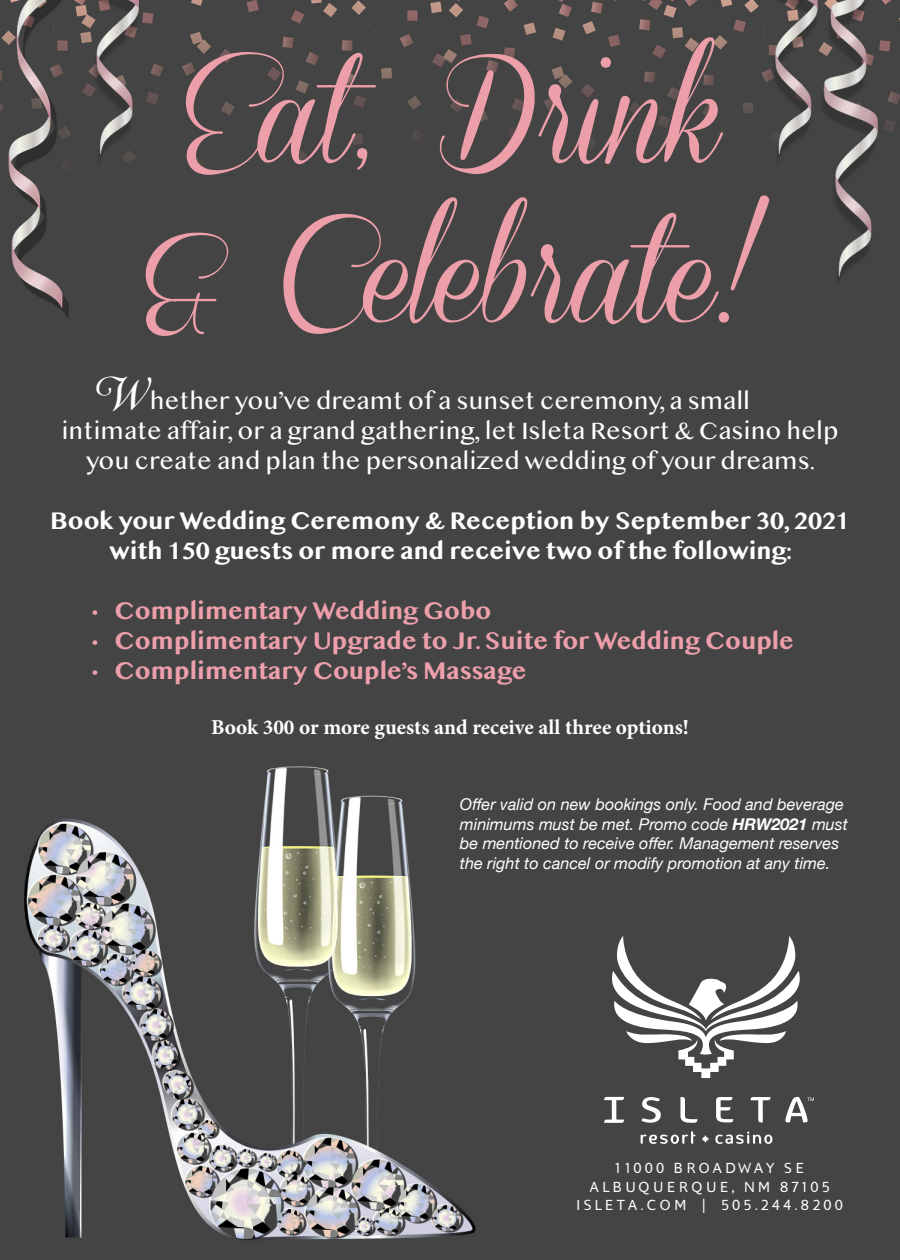
<style>
.page{position:relative;width:900px;height:1260px;background:#fff}
.page>*{position:absolute;margin:0;border:0;box-sizing:border-box;transform-origin:0 0}
.t1{font:120px "Coneria Script Demo";color:#ed9fa9}
.t2{font:47.5px "Gioviale";color:#fff}
.t3{font:25px/30px "Sinhala MN";color:#fff;text-align:center}
.t4{font:700 25px "Sinhala MN";color:#ed9fab}
.t5{font:700 25px/30px "Sinhala MN";color:#fff;text-align:center}
.t6{font:700 21.25px "Minion Pro";color:#fff}
.t7{font:italic 16.25px/19.5px "Helvetica Neue";color:#fff}
.t8{font:15px "Pagina";letter-spacing:.22em;color:#fff}
.s1{font-weight:700}
</style>
<div class="page">
<img style="left:0;top:0;width:900px;height:1260px">
<svg style="left:642px;top:1097px;width:19px;height:26px"></svg>
<svg style="left:680px;top:1097px;width:17px;height:26px"></svg>
<svg style="left:716px;top:1097px;width:17px;height:25px"></svg>
<svg style="left:751px;top:1097px;width:19px;height:25px"></svg>
<svg style="left:604px;top:1097px;width:20px;height:26px"></svg>
<svg style="left:609px;top:936px;width:194px;height:142px"></svg>
<svg style="left:785px;top:1097px;width:29px;height:25px"></svg>
<svg style="left:702px;top:1136px;width:7px;height:6px"></svg>
<svg style="left:641px;top:1131px;width:54px;height:13px"></svg>
<svg style="left:715px;top:1132px;width:57px;height:12px"></svg>
<p class="t1" style="left:180px;top:50px;width:542px">Eat, Drink</p>
<p class="t1" style="left:144px;top:210px;width:613px">&amp; Celebrate!</p>
<p class="t2" style="left:96px;top:362px;width:53px">W</p>
<p class="t3" style="left:150px;top:387px;width:602px">hether you’ve dreamt of a sunset ceremony, a small</p>
<p class="t3" style="left:61px;top:417px;width:779px">intimate affair, or a grand gathering, let Isleta Resort &amp; Casino help you create and plan the personalized wedding of your dreams.</p>
<p class="t5" style="left:50px;top:507px;width:801px">Book your Wedding Ceremony &amp; Reception by September 30, 2021 with 150 guests or more and receive two of the following:</p>
<p class="t4" style="left:92px;top:599px;width:401px">• Complimentary Wedding Gobo</p>
<p class="t4" style="left:92px;top:629px;width:704px">• Complimentary Upgrade to Jr. Suite for Wedding Couple</p>
<p class="t4" style="left:92px;top:659px;width:436px">• Complimentary Couple’s Massage</p>
<p class="t6" style="left:211px;top:713px;width:479px">Book 300 or more guests and receive all three options!</p>
<p class="t7" style="left:460px;top:795px;width:389px">Offer valid on new bookings only. Food and beverage minimums must be met. Promo code <span class="s1">HRW2021</span> must be mentioned to receive offer. Management reserves the right to cancel or modify promotion at any time.</p>
<p class="t8" style="left:615px;top:1160px;width:190px">11000 BROADWAY SE</p>
<p class="t8" style="left:590px;top:1178px;width:241px">ALBUQUERQUE, NM 87105</p>
<p class="t8" style="left:576px;top:1197px;width:268px">ISLETA.COM | 505.244.8200</p>
</div>
